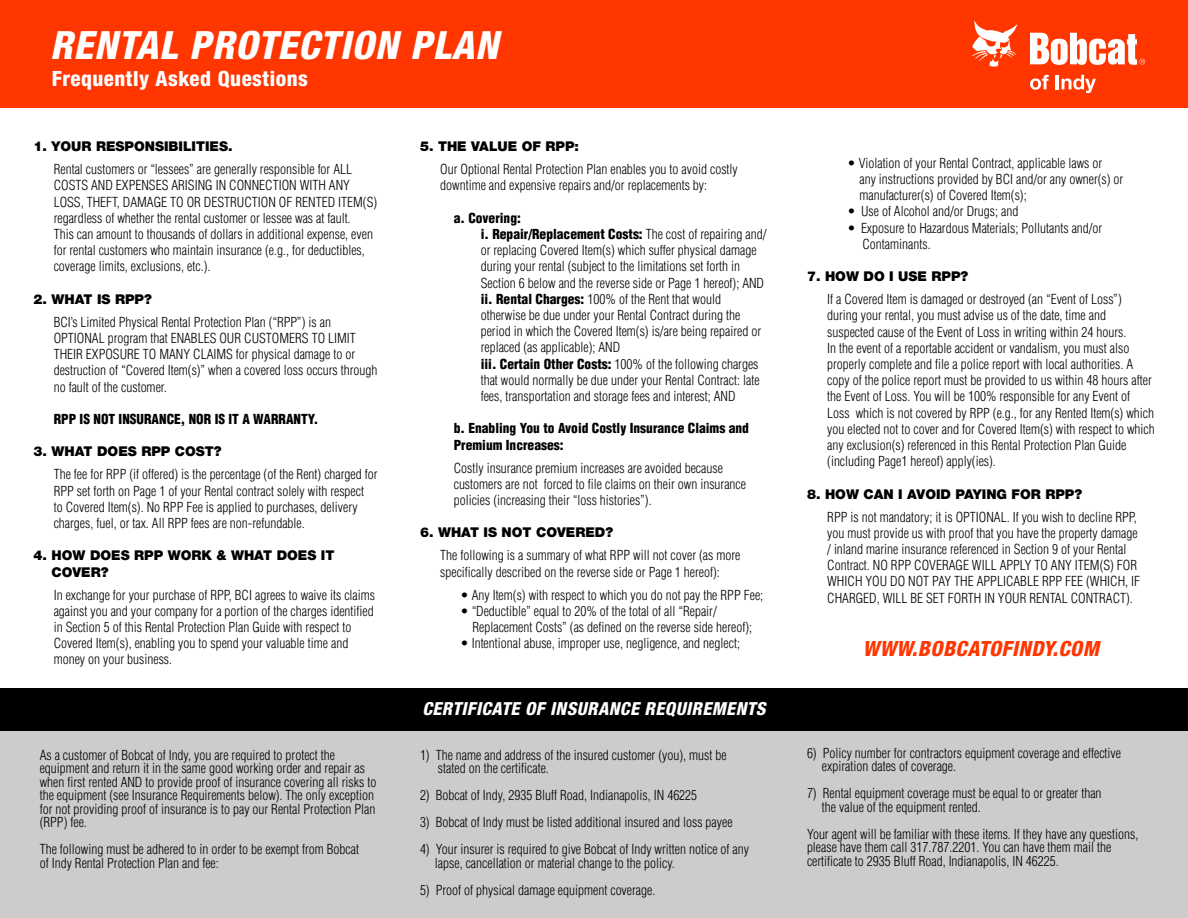
<style>
.page{position:relative;width:1188px;height:918px;background:#fff}
.page>*{position:absolute;margin:0;border:0;box-sizing:border-box;transform-origin:0 0}
.t1{font:italic 800 condensed 39px "Helvetica Neue LT Pro";letter-spacing:.025em;color:#fff}
.t2{font:800 condensed 21px "Helvetica Neue LT Pro";letter-spacing:.025em;color:#fff}
.t3{font:italic 800 condensed 21px "Helvetica Neue LT Pro";letter-spacing:.025em;color:#ff3600}
.t4{font:italic 800 condensed 18px "Helvetica Neue LT Pro";letter-spacing:.025em;color:#fff}
.t5{font:300 condensed 13.5px/16.2px "Helvetica";color:#000}
.t6{font:900 13.5px/16.2px "Helvetica Neue LT Pro";color:#000}
.t7{font:900 condensed 13.5px/16.2px "Helvetica";color:#000}
.s1{font-weight:900}
</style>
<div class="page">
<div style="left:0;top:728px;width:1188px;height:190px;background:#ccc"></div>
<div style="left:0;top:688px;width:1188px;height:43px;background:#000"></div>
<div style="left:0;top:0;width:1188px;height:108px;background:#ff3600"></div>
<svg style="left:972px;top:20px;width:45px;height:47px"></svg>
<svg style="left:1030px;top:33px;width:115px;height:32px"></svg>
<svg style="left:1030px;top:75px;width:19px;height:15px"></svg>
<hr style="left:1056px;top:75px;width:3px;height:14px;background:#fff">
<svg style="left:1062px;top:75px;width:34px;height:18px"></svg>
<p class="t1" style="left:50px;top:21px;width:450px">RENTAL PROTECTION PLAN</p>
<p class="t2" style="left:52px;top:65px;width:258px">Frequently Asked Questions</p>
<p class="t6" style="left:33px;top:138px;width:201px">1. YOUR RESPONSIBILITIES.</p>
<p class="t5" style="left:54px;top:161px;width:325px">Rental customers or “lessees” are generally responsible for ALL COSTS AND EXPENSES ARISING IN CONNECTION WITH ANY LOSS, THEFT, DAMAGE TO OR DESTRUCTION OF RENTED ITEM(S) regardless of whether the rental customer or lessee was at fault.<br>This can amount to thousands of dollars in additional expense, even for rental customers who maintain insurance (e.g., for deductibles, coverage limits, exclusions, etc.).</p>
<p class="t6" style="left:33px;top:291px;width:120px">2. WHAT IS RPP?</p>
<p class="t5" style="left:54px;top:314px;width:325px">BCI’s Limited Physical Rental Protection Plan (“RPP”) is an OPTIONAL program that ENABLES OUR CUSTOMERS TO LIMIT THEIR EXPOSURE TO MANY CLAIMS for physical damage to or destruction of “Covered Item(s)” when a covered loss occurs through no fault of the customer.</p>
<p class="t7" style="left:54px;top:411px;width:266px">RPP IS NOT INSURANCE, NOR IS IT A WARRANTY.</p>
<p class="t6" style="left:33px;top:443px;width:190px">3. WHAT DOES RPP COST?</p>
<p class="t5" style="left:54px;top:466px;width:325px">The fee for RPP (if offered) is the percentage (of the Rent) charged for RPP set forth on Page 1 of your Rental contract solely with respect<br>to Covered Item(s). No RPP Fee is applied to purchases, delivery charges, fuel, or tax. All RPP fees are non-refundable.</p>
<p class="t6" style="left:52px;top:547px;width:284px;text-indent:-18px">4. HOW DOES RPP WORK &amp; WHAT DOES IT<br>COVER?</p>
<p class="t5" style="left:54px;top:586px;width:323px">In exchange for your purchase of RPP, BCI agrees to waive its claims against you and your company for a portion of the charges identified in Section 5 of this Rental Protection Plan Guide with respect to Covered Item(s), enabling you to spend your valuable time and money on your business.</p>
<p class="t5" style="left:40px;top:748px;width:338px;line-height:13.5px">As a customer of Bobcat of Indy, you are required to protect the equipment and return it in the same good working order and repair as when first rented AND to provide proof of insurance covering all risks to the equipment (see Insurance Requirements below). The only exception for not providing proof of insurance is to pay our Rental Protection Plan (RPP) fee.</p>
<p class="t5" style="left:40px;top:841px;width:321px">The following must be adhered to in order to be exempt from Bobcat</p>
<p class="t5" style="left:40px;top:855px;width:181px">of Indy Rental Protection Plan and fee:</p>
<p class="t6" style="left:420px;top:138px;width:161px">5. THE VALUE OF RPP:</p>
<p class="t5" style="left:440px;top:161px;width:299px">Our Optional Rental Protection Plan enables you to avoid costly downtime and expensive repairs and/or replacements by:</p>
<p class="t7" style="left:454px;top:210px;width:69px">a. Covering:</p>
<p class="t5" style="left:481px;top:226px;width:287px"><span class="s1">i. Repair/Replacement Costs:</span> The cost of repairing and/ or replacing Covered Item(s) which suffer physical damage during your rental (subject to the limitations set forth in Section 6 below and the reverse side or Page 1 hereof); AND</p>
<p class="t5" style="left:481px;top:291px;width:282px"><span class="s1">ii. Rental Charges:</span> 100% of the Rent that would otherwise be due under your Rental Contract during the period in which the Covered Item(s) is/are being repaired or replaced (as applicable); AND</p>
<p class="t5" style="left:481px;top:356px;width:280px;text-align:justify"><span class="s1">iii. Certain Other Costs:</span> 100% of the following charges that would normally be due under your Rental Contract: late fees, transportation and storage fees and interest; AND</p>
<p class="t7" style="left:454px;top:420px;width:297px">b. Enabling You to Avoid Costly Insurance Claims and<br>Premium Increases:</p>
<p class="t5" style="left:454px;top:460px;width:294px">Costly insurance premium increases are avoided because customers are not forced to file claims on their own insurance policies (increasing their “loss histories”).</p>
<p class="t6" style="left:420px;top:524px;width:195px">6. WHAT IS NOT COVERED?</p>
<p class="t5" style="left:440px;top:547px;width:302px">The following is a summary of what RPP will not cover (as more specifically described on the reverse side or Page 1 hereof):</p>
<p class="t5" style="left:460px;top:586px;width:304px">• Any Item(s) with respect to which you do not pay the RPP Fee;</p>
<p class="t5" style="left:460px;top:603px;width:258px">• “Deductible” equal to 20% of the total of all “Repair/</p>
<p class="t5" style="left:472px;top:619px;width:281px">Replacement Costs” (as defined on the reverse side hereof);</p>
<p class="t5" style="left:460px;top:635px;width:281px">• Intentional abuse, improper use, negligence, and neglect;</p>
<p class="t4" style="left:422px;top:698px;width:345px">CERTIFICATE OF INSURANCE REQUIREMENTS</p>
<p class="t5" style="left:420px;top:747px;width:308px">1) The name and address of the insured customer (you), must be</p>
<p class="t5" style="left:438px;top:760px;width:112px">stated on the certificate.</p>
<p class="t5" style="left:420px;top:787px;width:279px">2) Bobcat of Indy, 2935 Bluff Road, Indianapolis, IN 46225</p>
<p class="t5" style="left:420px;top:814px;width:314px">3) Bobcat of Indy must be listed additional insured and loss payee</p>
<p class="t5" style="left:435px;top:842px;width:316px;line-height:13.5px;text-indent:-15px">4) Your insurer is required to give Bobcat of Indy written notice of any lapse, cancellation or material change to the policy.</p>
<p class="t5" style="left:420px;top:882px;width:237px">5) Proof of physical damage equipment coverage.</p>
<p class="t5" style="left:848px;top:155px;width:256px">• Violation of your Rental Contract, applicable laws or</p>
<p class="t5" style="left:859px;top:171px;width:265px">any instructions provided by BCI and/or any owner(s) or</p>
<p class="t5" style="left:859px;top:187px;width:169px">manufacturer(s) of Covered Item(s);</p>
<p class="t5" style="left:848px;top:203px;width:172px">• Use of Alcohol and/or Drugs; and</p>
<p class="t5" style="left:848px;top:220px;width:256px">• Exposure to Hazardous Materials; Pollutants and/or</p>
<p class="t5" style="left:862px;top:236px;width:70px">Contaminants.</p>
<p class="t6" style="left:807px;top:268px;width:163px">7. HOW DO I USE RPP?</p>
<p class="t5" style="left:827px;top:291px;width:329px">If a Covered Item is damaged or destroyed (an “Event of Loss”) during your rental, you must advise us of the date, time and suspected cause of the Event of Loss in writing within 24 hours.<br>In the event of a reportable accident or vandalism, you must also properly complete and file a police report with local authorities. A copy of the police report must be provided to us within 48 hours after the Event of Loss. You will be 100% responsible for any Event of Loss which is not covered by RPP (e.g., for any Rented Item(s) which you elected not to cover and for Covered Item(s) with respect to which any exclusion(s) referenced in this Rental Protection Plan Guide (including Page1 hereof) apply(ies).</p>
<p class="t6" style="left:807px;top:486px;width:277px">8. HOW CAN I AVOID PAYING FOR RPP?</p>
<p class="t5" style="left:827px;top:508px;width:314px">RPP is not mandatory; it is OPTIONAL. If you wish to decline RPP, you must provide us with proof that you have the property damage / inland marine insurance referenced in Section 9 of your Rental Contract. NO RPP COVERAGE WILL APPLY TO ANY ITEM(S) FOR WHICH YOU DO NOT PAY THE APPLICABLE RPP FEE (WHICH, IF CHARGED, WILL BE SET FORTH IN YOUR RENTAL CONTRACT).</p>
<p class="t3" style="left:863px;top:635px;width:238px">WWW.BOBCATOFINDY.COM</p>
<p class="t5" style="left:822px;top:746px;width:301px;line-height:13.5px;text-indent:-15px">6) Policy number for contractors equipment coverage and effective expiration dates of coverage.</p>
<p class="t5" style="left:822px;top:787px;width:281px;line-height:13.5px;text-indent:-15px">7) Rental equipment coverage must be equal to or greater than the value of the equipment rented.</p>
<p class="t5" style="left:807px;top:827px;width:333px;line-height:13.5px">Your agent will be familiar with these items. If they have any questions, please have them call 317.787.2201. You can have them mail the certificate to 2935 Bluff Road, Indianapolis, IN 46225.</p>
</div>
